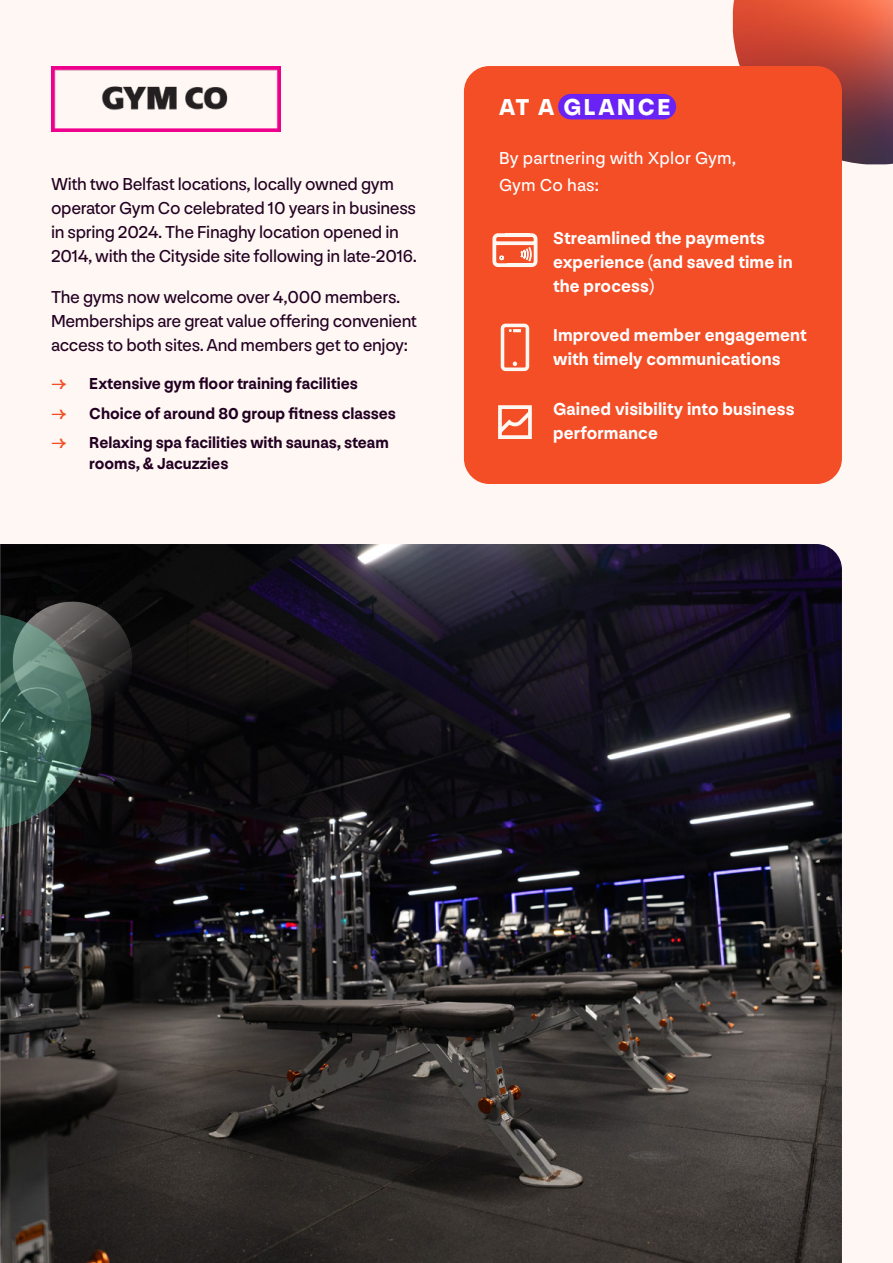
<style>
.page{position:relative;width:893px;height:1263px;background:#fff7f3}
.page>*{position:absolute;margin:0;border:0;box-sizing:border-box;transform-origin:0 0}
.t1{font:900 24px "NN Nouvelle Grotesk STD";letter-spacing:.11em;color:#fff}
.t2{font:18px/24px "NN Nouvelle Grotesk STD";letter-spacing:-.02em;color:#220021}
.t3{font:700 18px/24px "NN Nouvelle Grotesk STD";letter-spacing:.01em;color:#fff}
.t4{font:18px/27px "NN Nouvelle Grotesk STD";letter-spacing:.01em;color:#fff}
.t5{font:700 16.5px/21px "NN Nouvelle Grotesk STD";color:#220021}
.s1{font-weight:900;color:#f44e27}
</style>
<div class="page">
<img style="left:0;top:544px;width:842px;height:719px">
<svg style="left:0;top:595px;width:139px;height:234px;background:#33443e"></svg>
<img style="left:733px;top:0;width:160px;height:164px">
<div style="left:464px;top:66px;width:378px;height:418px;background:#f44e27;border-radius:26px"></div>
<div style="left:558px;top:94px;width:118px;height:25px;background:#6923f4;border-radius:13px"></div>
<img style="left:51px;top:66px;width:230px;height:66px">
<svg style="left:492px;top:233px;width:46px;height:35px"></svg>
<svg style="left:501px;top:324px;width:28px;height:47px"></svg>
<svg style="left:498px;top:405px;width:34px;height:34px"></svg>
<p class="t2" style="left:51px;top:172px;width:368px">With two Belfast locations, locally owned gym operator Gym Co celebrated 10 years in business in spring 2024. The Finaghy location opened in 2014, with the Cityside site following in late-2016.</p>
<p class="t2" style="left:51px;top:285px;width:367px">The gyms now welcome over 4,000 members.<br>Memberships are great value offering convenient access to both sites. And members get to enjoy:</p>
<p class="t5" style="left:51px;top:373px;width:308px"><span class="s1">→</span> Extensive gym floor training facilities</p>
<p class="t5" style="left:51px;top:403px;width:346px"><span class="s1">→</span> Choice of around 80 group fitness classes</p>
<p class="t5" style="left:89px;top:432px;width:301px;text-indent:-38px"><span class="s1">→</span> Relaxing spa facilities with saunas, steam rooms, &amp; Jacuzzies</p>
<h1 class="t1" style="left:499px;top:91px;width:173px">AT A GLANCE</h1>
<p class="t4" style="left:499px;top:145px;width:239px">By partnering with Xplor Gym,<br>Gym Co has:</p>
<p class="t3" style="left:553px;top:226px;width:241px">Streamlined the payments experience (and saved time in the process)</p>
<p class="t3" style="left:553px;top:324px;width:255px">Improved member engagement with timely communications</p>
<p class="t3" style="left:553px;top:397px;width:243px">Gained visibility into business performance</p>
</div>
